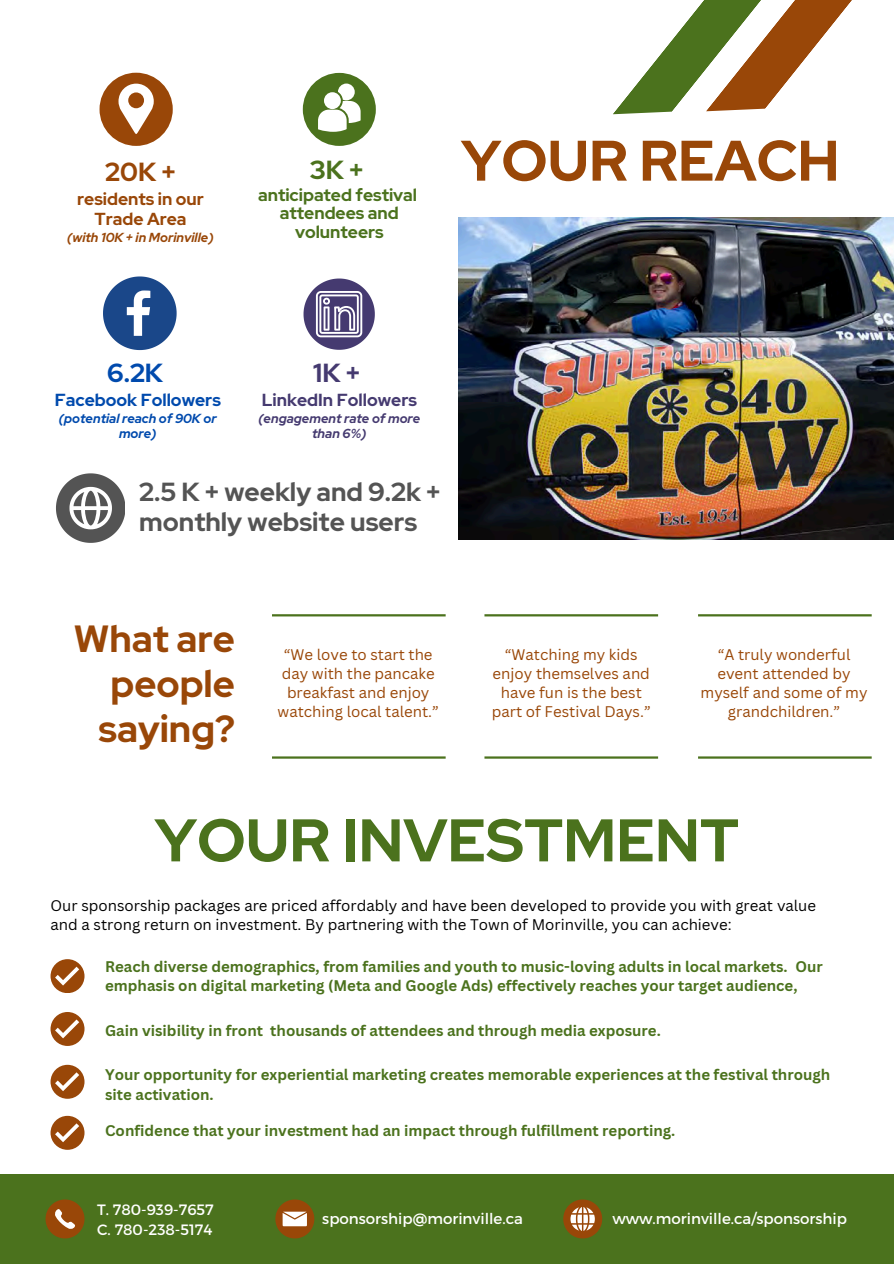
<style>
.page{position:relative;width:894px;height:1264px;background:#fff}
.page>*{position:absolute;margin:0;border:0;box-sizing:border-box;transform-origin:0 0}
.t1{font:700 60px "Red Hat Display";color:#4b721d}
.t2{font:700 57px "Red Hat Display";color:#994708}
.t3{font:700 37.65px/45px "Red Hat Display";color:#994708;text-align:right}
.t4{font:700 26.1px/30.5px "Red Hat Display";color:#545454}
.t5{font:700 26.1px "Red Hat Display";color:#004aad}
.t6{font:700 26.1px "Red Hat Display";color:#994708}
.t7{font:700 26.1px "Red Hat Display";color:#4b721d}
.t8{font:700 26.1px "Red Hat Display";color:#453a70}
.t9{font:700 17.4px "Red Hat Display";color:#004aad}
.t10{font:700 17.4px "Red Hat Display";color:#453a70}
.t11{font:700 17.25px/18.5px "Red Hat Display";color:#4b721d;text-align:center}
.t12{font:700 17.25px/20.7px "Red Hat Display";color:#994708;text-align:center}
.t13{font:700 15px/19.2px "Canva Sans";color:#4b721d}
.t14{font:15px/19.2px "Canva Sans";color:#994708;text-align:center}
.t15{font:15px/19.2px "Canva Sans";color:#000}
.t16{font:15px/20.2px "Montserrat";color:#fff}
.t17{font:italic 700 13.05px/15.1px "Red Hat Display";color:#453a70;text-align:center}
.t18{font:italic 700 13.05px/15.1px "Red Hat Display";color:#004aad;text-align:center}
.t19{font:italic 700 13.05px "Red Hat Display";color:#994708}
</style>
<div class="page">
<svg style="left:613px;top:0;width:239px;height:114px"></svg>
<div style="left:0;top:1174px;width:893px;height:89px;background:#4b721d"></div>
<svg style="left:275px;top:1199px;width:39px;height:39px"></svg>
<svg style="left:563px;top:1199px;width:39px;height:39px"></svg>
<svg style="left:46px;top:1199px;width:38px;height:39px"></svg>
<img style="left:458px;top:217px;width:435px;height:322px">
<hr style="left:272px;top:614px;width:173px;height:2px;background:#4b721d">
<hr style="left:484px;top:614px;width:174px;height:2px;background:#4b721d">
<hr style="left:272px;top:756px;width:173px;height:2px;background:#4b721d">
<hr style="left:484px;top:756px;width:174px;height:2px;background:#4b721d">
<hr style="left:697px;top:614px;width:174px;height:2px;background:#4b721d">
<hr style="left:697px;top:756px;width:174px;height:2px;background:#4b721d">
<div style="left:51px;top:959px;width:33px;height:33px;background:#994708;border-radius:50%"></div>
<svg style="left:55px;top:966px;width:24px;height:19px"></svg>
<div style="left:51px;top:1011px;width:33px;height:34px;background:#994708;border-radius:50%"></div>
<svg style="left:55px;top:1019px;width:24px;height:19px"></svg>
<div style="left:51px;top:1115px;width:33px;height:34px;background:#994708;border-radius:50%"></div>
<svg style="left:55px;top:1123px;width:24px;height:19px"></svg>
<div style="left:51px;top:1064px;width:33px;height:34px;background:#994708;border-radius:50%"></div>
<svg style="left:55px;top:1072px;width:24px;height:19px"></svg>
<div style="left:303px;top:73px;width:73px;height:73px;background:#4b721d;border-radius:50%"></div>
<svg style="left:318px;top:84px;width:42px;height:48px"></svg>
<div style="left:99px;top:73px;width:74px;height:73px;background:#994708;border-radius:50%"></div>
<svg style="left:118px;top:84px;width:36px;height:50px"></svg>
<svg style="left:103px;top:276px;width:73px;height:74px"></svg>
<svg style="left:56px;top:473px;width:69px;height:69px"></svg>
<svg style="left:303px;top:278px;width:72px;height:72px"></svg>
<p class="t6" style="left:105px;top:154px;width:72px">20K +</p>
<p class="t12" style="left:77px;top:188px;width:128px">residents in our<br>Trade Area</p>
<p class="t19" style="left:67px;top:228px;width:148px">(with 10K + in Morinville)</p>
<h1 class="t7" style="left:310px;top:152px;width:55px">3K +</h1>
<h1 class="t11" style="left:258px;top:185px;width:160px">anticipated festival attendees and volunteers</h1>
<p class="t2" style="left:461px;top:123px;width:380px">YOUR REACH</p>
<p class="t5" style="left:107px;top:356px;width:57px">6.2K</p>
<h2 class="t9" style="left:55px;top:388px;width:168px">Facebook Followers</h2>
<p class="t18" style="left:59px;top:410px;width:159px">(potential reach of 90K or more)</p>
<p class="t8" style="left:313px;top:356px;width:48px">1K +</p>
<p class="t10" style="left:262px;top:388px;width:157px">LinkedIn Followers</p>
<p class="t17" style="left:258px;top:410px;width:163px">(engagement rate of more than 6%)</p>
<p class="t4" style="left:139px;top:476px;width:303px">2.5 K + weekly and 9.2k + monthly website users</p>
<p class="t3" style="left:74px;top:616px;width:162px">What are people saying?</p>
<h4 class="t14" style="left:277px;top:644px;width:163px">“We love to start the day with the pancake breakfast and enjoy watching local talent.”</h4>
<p class="t14" style="left:491px;top:644px;width:160px">“Watching my kids enjoy themselves and have fun is the best part of Festival Days.”</p>
<h4 class="t14" style="left:700px;top:644px;width:168px">“A truly wonderful event attended by myself and some of my grandchildren.”</h4>
<h3 class="t1" style="left:154px;top:800px;width:586px">YOUR INVESTMENT</h3>
<p class="t15" style="left:51px;top:895px;width:766px">Our sponsorship packages are priced affordably and have been developed to provide you with great value and a strong return on investment. By partnering with the Town of Morinville, you can achieve:</p>
<p class="t13" style="left:105px;top:956px;width:719px">Reach diverse demographics, from families and youth to music-loving adults in local markets. Our emphasis on digital marketing (Meta and Google Ads) effectively reaches your target audience,</p>
<p class="t13" style="left:105px;top:1020px;width:557px">Gain visibility in front thousands of attendees and through media exposure.</p>
<p class="t13" style="left:105px;top:1065px;width:726px">Your opportunity for experiential marketing creates memorable experiences at the festival through site activation.</p>
<p class="t13" style="left:105px;top:1120px;width:571px">Confidence that your investment had an impact through fulfillment reporting.</p>
<p class="t16" style="left:97px;top:1198px;width:118px">T. 780-939-7657<br>C. 780-238-5174</p>
<p class="t16" style="left:322px;top:1207px;width:202px">sponsorship@morinville.ca</p>
<p class="t16" style="left:612px;top:1207px;width:236px">www.morinville.ca/sponsorship</p>
</div>
